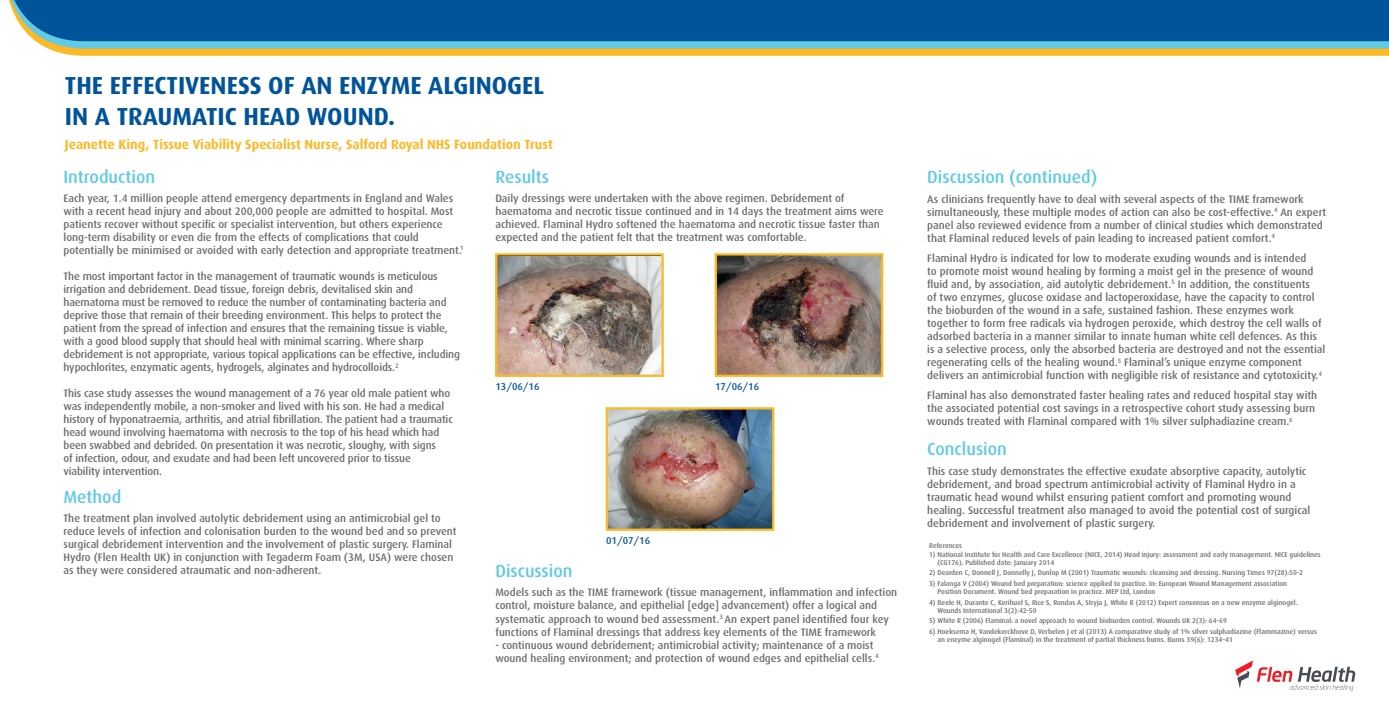
<style>
.page{position:relative;width:1389px;height:725px;background:#fff}
.page>*{position:absolute;margin:0;border:0;box-sizing:border-box;transform-origin:0 0}
.t1{font:700 24.64px/30.6px "Dax";color:#01549a}
.t2{font:500 17.5px "Dax";color:#62cae4}
.t3{font:700 13.3px "Dax";color:#fcb925}
.t4{font:500 10.85px/13px "Dax";color:#6c6d70}
.t5{font:500 9.97px "Dax";color:#01549a}
.t6{font:500 7px/8.4px "Dax";color:#6c6d70}
</style>
<div class="page">
<svg style="left:47px;top:48px;width:1342px;height:8px;background:#f2bc38"></svg>
<svg style="left:35px;top:41px;width:1354px;height:7px;background:#61c5df"></svg>
<div style="left:9px;top:0;width:1380px;height:41px;background:#01549a"></div>
<svg style="left:1235px;top:660px;width:120px;height:31px"></svg>
<img style="left:718px;top:256px;width:162px;height:118px">
<div style="left:715px;top:253px;width:168px;height:124px;border:2px solid #fcb925"></div>
<img style="left:498px;top:256px;width:163px;height:118px">
<div style="left:495px;top:253px;width:169px;height:124px;border:2px solid #fcb925"></div>
<img style="left:609px;top:410px;width:162px;height:117px">
<div style="left:606px;top:407px;width:168px;height:123px;border:2px solid #fcb925"></div>
<h1 class="t1" style="left:65px;top:70px;width:481px">THE EFFECTIVENESS OF AN ENZYME ALGINOGEL<br>IN A TRAUMATIC HEAD WOUND.</h1>
<p class="t3" style="left:65px;top:136px;width:490px">Jeanette King, Tissue Viability Specialist Nurse, Salford Royal NHS Foundation Trust</p>
<h2 class="t2" style="left:63px;top:167px;width:93px">Introduction</h2>
<p class="t4" style="left:63px;top:191px;width:402px">Each year, 1.4 million people attend emergency departments in England and Wales with a recent head injury and about 200,000 people are admitted to hospital. Most patients recover without specific or specialist intervention, but others experience long-term disability or even die from the effects of complications that could potentially be minimised or avoided with early detection and appropriate treatment.<sup>1</sup></p>
<p class="t4" style="left:63px;top:269px;width:398px">The most important factor in the management of traumatic wounds is meticulous irrigation and debridement. Dead tissue, foreign debris, devitalised skin and haematoma must be removed to reduce the number of contaminating bacteria and deprive those that remain of their breeding environment. This helps to protect the patient from the spread of infection and ensures that the remaining tissue is viable, with a good blood supply that should heal with minimal scarring. Where sharp debridement is not appropriate, various topical applications can be effective, including hypochlorites, enzymatic agents, hydrogels, alginates and hydrocolloids.<sup>2</sup></p>
<p class="t4" style="left:63px;top:387px;width:391px">This case study assesses the wound management of a 76 year old male patient who was independently mobile, a non-smoker and lived with his son. He had a medical history of hyponatraemia, arthritis, and atrial fibrillation. The patient had a traumatic head wound involving haematoma with necrosis to the top of his head which had been swabbed and debrided. On presentation it was necrotic, sloughy, with signs<br>of infection, odour, and exudate and had been left uncovered prior to tissue<br>viability intervention.</p>
<h2 class="t2" style="left:63px;top:486px;width:59px">Method</h2>
<p class="t4" style="left:63px;top:511px;width:395px">The treatment plan involved autolytic debridement using an antimicrobial gel to reduce levels of infection and colonisation burden to the wound bed and so prevent surgical debridement intervention and the involvement of plastic surgery. Flaminal Hydro (Flen Health UK) in conjunction with Tegaderm Foam (3M, USA) were chosen as they were considered atraumatic and non-adherent.</p>
<h2 class="t2" style="left:495px;top:167px;width:55px">Results</h2>
<p class="t4" style="left:495px;top:191px;width:390px">Daily dressings were undertaken with the above regimen. Debridement of haematoma and necrotic tissue continued and in 14 days the treatment aims were achieved. Flaminal Hydro softened the haematoma and necrotic tissue faster than expected and the patient felt that the treatment was comfortable.</p>
<p class="t5" style="left:495px;top:381px;width:46px">13/06/16</p>
<p class="t5" style="left:715px;top:381px;width:46px">17/06/16</p>
<p class="t5" style="left:606px;top:535px;width:46px">01/07/16</p>
<h2 class="t2" style="left:495px;top:561px;width:79px">Discussion</h2>
<p class="t4" style="left:495px;top:586px;width:403px">Models such as the TIME framework (tissue management, inflammation and infection control, moisture balance, and epithelial [edge] advancement) offer a logical and systematic approach to wound bed assessment.<sup>3</sup> An expert panel identified four key functions of Flaminal dressings that address key elements of the TIME framework</p>
<p class="t4" style="left:495px;top:638px;width:385px">- continuous wound debridement; antimicrobial activity; maintenance of a moist wound healing environment; and protection of wound edges and epithelial cells.<sup>4</sup></p>
<h2 class="t2" style="left:927px;top:167px;width:172px">Discussion (continued)</h2>
<p class="t4" style="left:927px;top:192px;width:400px">As clinicians frequently have to deal with several aspects of the TIME framework simultaneously, these multiple modes of action can also be cost-effective.<sup>4</sup> An expert panel also reviewed evidence from a number of clinical studies which demonstrated that Flaminal reduced levels of pain leading to increased patient comfort.<sup>4</sup></p>
<p class="t4" style="left:927px;top:251px;width:400px">Flaminal Hydro is indicated for low to moderate exuding wounds and is intended<br>to promote moist wound healing by forming a moist gel in the presence of wound fluid and, by association, aid autolytic debridement.<sup>5</sup> In addition, the constituents<br>of two enzymes, glucose oxidase and lactoperoxidase, have the capacity to control the bioburden of the wound in a safe, sustained fashion. These enzymes work together to form free radicals via hydrogen peroxide, which destroy the cell walls of adsorbed bacteria in a manner similar to innate human white cell defences. As this is a selective process, only the absorbed bacteria are destroyed and not the essential regenerating cells of the healing wound.<sup>5</sup> Flaminal’s unique enzyme component delivers an antimicrobial function with negligible risk of resistance and cytotoxicity.<sup>4</sup></p>
<p class="t4" style="left:927px;top:389px;width:391px">Flaminal has also demonstrated faster healing rates and reduced hospital stay with the associated potential cost savings in a retrospective cohort study assessing burn wounds treated with Flaminal compared with 1% silver sulphadiazine cream.<sup>6</sup></p>
<h2 class="t2" style="left:927px;top:438px;width:81px">Conclusion</h2>
<p class="t4" style="left:927px;top:464px;width:385px">This case study demonstrates the effective exudate absorptive capacity, autolytic debridement, and broad spectrum antimicrobial activity of Flaminal Hydro in a traumatic head wound whilst ensuring patient comfort and promoting wound healing. Successful treatment also managed to avoid the potential cost of surgical debridement and involvement of plastic surgery.</p>
<p class="t6" style="left:929px;top:541px;width:34px">References</p>
<p class="t6" style="left:938px;top:549px;width:385px;text-indent:-8px">1) National Institute for Health and Care Excellence (NICE, 2014) Head injury: assessment and early management. NICE guidelines (CG176). Published date: January 2014</p>
<p class="t6" style="left:929px;top:568px;width:375px">2) Dearden C, Donnell J, Donnelly J, Dunlop M (2001) Traumatic wounds: cleansing and dressing. Nursing Times 97(28):50-2</p>
<p class="t6" style="left:938px;top:579px;width:351px;text-indent:-8px">3) Falanga V (2004) Wound bed preparation: science applied to practice. In: European Wound Management association<br>Position Document. Wound bed preparation in practice. MEP Ltd, London</p>
<p class="t6" style="left:938px;top:597px;width:362px;text-indent:-8px">4) Beele H, Durante C, Kerihuel S, Rice S, Rondas A, Stryja J, White R (2012) Expert consensus on a new enzyme alginogel.<br>Wounds International 3(2):42-50</p>
<p class="t6" style="left:929px;top:616px;width:299px">5) White R (2006) Flaminal: a novel approach to wound bioburden control. Wounds UK 2(3): 64-69</p>
<p class="t6" style="left:938px;top:627px;width:381px;text-indent:-8px">6) Hoeksema H, Vandekerckhove D, Verbelen J et al (2013) A comparative study of 1% silver sulphadiazine (Flammazine) versus an enzyme alginogel (Flaminal) in the treatment of partial thickness burns. Burns 39(6): 1234–41</p>
</div>
